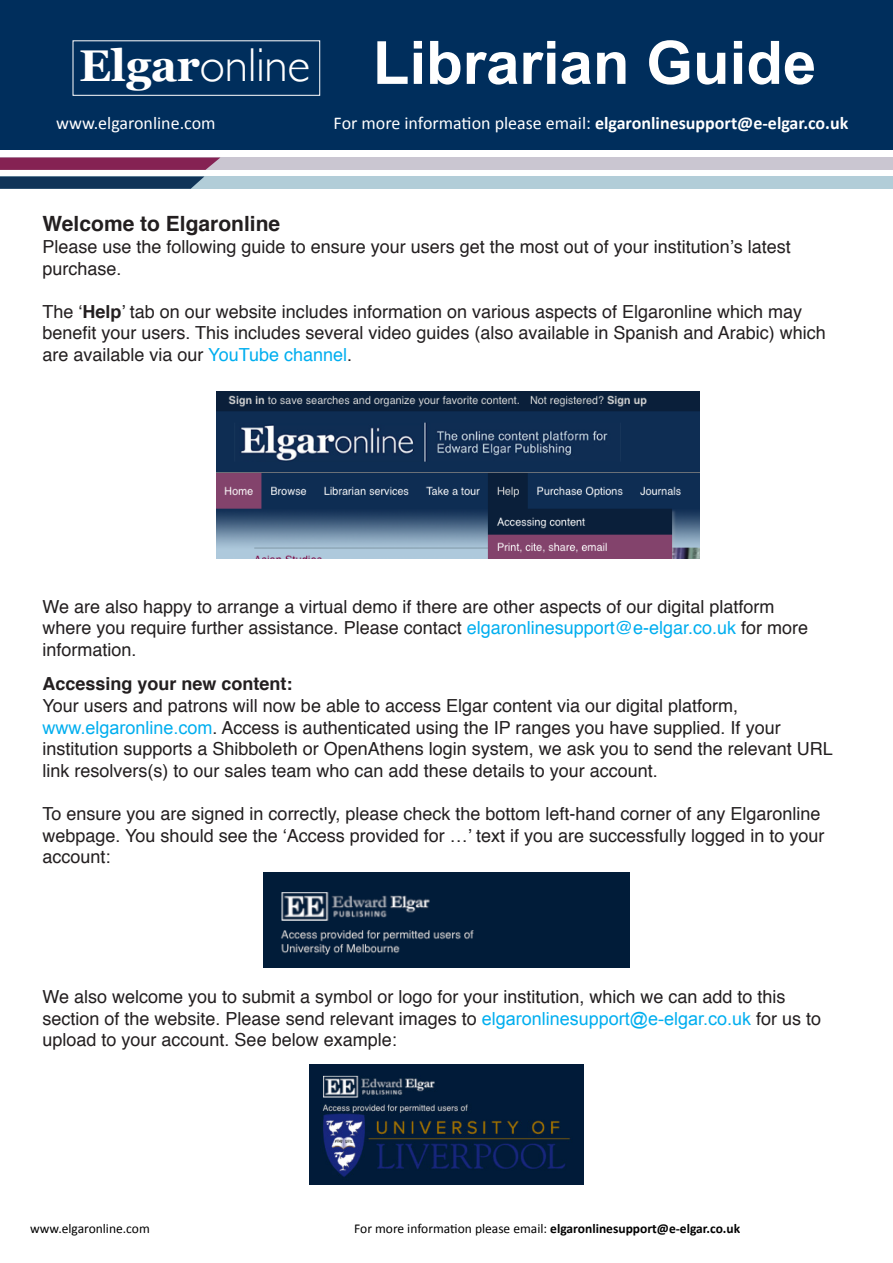
<style>
.page{position:relative;width:893px;height:1263px;background:#fff}
.page>*{position:absolute;margin:0;border:0;box-sizing:border-box;transform-origin:0 0}
.t1{font:700 60px "Arial";color:#fff}
.t2{font:300 47.55px "Gill Sans";letter-spacing:-.01em;color:#fff}
.t3{font:700 21px "Helvetica";color:#231f20}
.t4{font:18px/21.6px "Helvetica";color:#231f20}
.t5{font:700 18px "Calibri";color:#fff}
.t6{font:700 18px "Helvetica";color:#231f20}
.t7{font:18px "Calibri";color:#fff}
.t8{font:700 13.5px "Calibri";color:#000}
.t9{font:13.5px "Calibri";color:#000}
.s1{font-family:"Georgia";font-weight:700;font-size:44.4px}
.s2{font-weight:400}
.s3{font-weight:700}
.s4{color:#00aeef}
.s5{font-family:"Arial";color:#00aeef}
</style>
<div class="page">
<div style="left:0;top:0;width:893px;height:150px;background:#002e5c"></div>
<div style="left:73px;top:41px;width:247px;height:55px;border:1px solid #fff"></div>
<div style="left:0;top:158px;width:893px;height:12px;background:#cac6d1"></div>
<svg style="left:0;top:158px;width:220px;height:12px;background:#872858"></svg>
<div style="left:0;top:176px;width:893px;height:13px;background:#b2cdd8"></div>
<svg style="left:0;top:176px;width:204px;height:13px;background:#1d4062"></svg>
<img style="left:217px;top:391px;width:482px;height:168px">
<img style="left:263px;top:872px;width:367px;height:95px">
<img style="left:310px;top:1064px;width:273px;height:120px">
<p class="t2" style="left:79px;top:28px;width:232px"><span class="s1">Elgar</span>online</p>
<p class="t1" style="left:373px;top:23px;width:445px">Librarian Guide</p>
<p class="t7" style="left:56px;top:112px;width:161px">www.elgaronline.com</p>
<p class="t5" style="left:334px;top:112px;width:516px"><span class="s2">For more information please email:</span> elgaronlinesupport@e-elgar.co.uk</p>
<p class="t3" style="left:43px;top:207px;width:239px">Welcome to Elgaronline</p>
<p class="t4" style="left:43px;top:236px;width:750px">Please use the following guide to ensure your users get the most out of your institution’s latest purchase.</p>
<p class="t4" style="left:43px;top:301px;width:785px">The ‘<span class="s3">Help</span>’ tab on our website includes information on various aspects of Elgaronline which may benefit your users. This includes several video guides (also available in Spanish and Arabic) which are available via our <span class="s4">YouTube channel</span>.</p>
<p class="t4" style="left:43px;top:596px;width:767px">We are also happy to arrange a virtual demo if there are other aspects of our digital platform where you require further assistance. Please contact <span class="s4">elgaronlinesupport@e-elgar.co.uk</span> for more information.</p>
<p class="t6" style="left:43px;top:669px;width:252px">Accessing your new content:</p>
<p class="t4" style="left:43px;top:695px;width:697px">Your users and patrons will now be able to access Elgar content via our digital platform,</p>
<p class="t4" style="left:43px;top:717px;width:792px"><span class="s5">www.elgaronline.com</span>. Access is authenticated using the IP ranges you have supplied. If your institution supports a Shibboleth or OpenAthens login system, we ask you to send the relevant URL link resolvers(s) to our sales team who can add these details to your account.</p>
<p class="t4" style="left:43px;top:803px;width:783px">To ensure you are signed in correctly, please check the bottom left-hand corner of any Elgaronline webpage. You should see the ‘Access provided for …’ text if you are successfully logged in to your account:</p>
<p class="t4" style="left:43px;top:987px;width:780px">We also welcome you to submit a symbol or logo for your institution, which we can add to this section of the website. Please send relevant images to <span class="s5">elgaronlinesupport@e-elgar.co.uk</span> for us to upload to your account. See below example:</p>
<p class="t9" style="left:30px;top:1220px;width:121px">www.elgaronline.com</p>
<p class="t8" style="left:354px;top:1220px;width:388px"><span class="s2">For more information please email:</span> elgaronlinesupport@e-elgar.co.uk</p>
</div>
